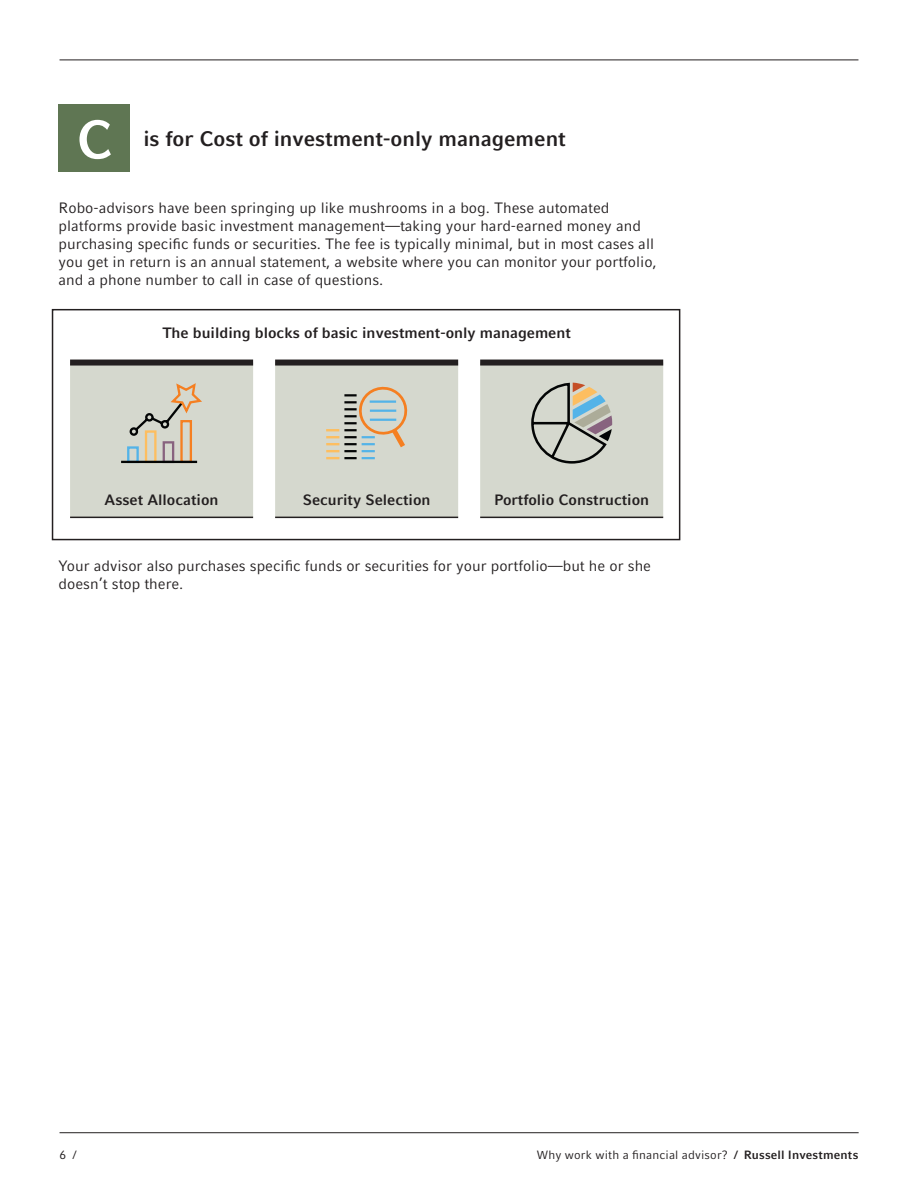
<style>
.page{position:relative;width:918px;height:1188px;background:#fff}
.page>*{position:absolute;margin:0;border:0;box-sizing:border-box;transform-origin:0 0}
.txt_infog{font:700 54px "Compatil Fact LT Pro";color:#fff}
.txt_h1{font:700 21px "Compatil Fact LT Pro";color:#231f20}
.txt_body{font:15px/18px "Compatil Fact LT Pro";color:#231f20}
.tbl_title_override{font:700 15px "Compatil Fact LT Pro";color:#231f20}
.t1{font:12px "Compatil Fact LT Pro";letter-spacing:.015em;color:#231f20}
.s1{font-weight:700}
</style>
<div class="page">
<div style="left:59px;top:105px;width:71px;height:67px;background:#5f7653"></div>
<svg style="left:70px;top:363px;width:593px;height:154px;background:#d8dbd1"></svg>
<div style="left:70px;top:360px;width:183px;height:6px;background:#231f20"></div>
<div style="left:275px;top:360px;width:183px;height:6px;background:#231f20"></div>
<div style="left:480px;top:360px;width:183px;height:6px;background:#231f20"></div>
<hr style="left:70px;top:517px;width:183px;height:1px;background:#231f20">
<hr style="left:275px;top:517px;width:183px;height:1px;background:#231f20">
<hr style="left:480px;top:517px;width:183px;height:1px;background:#231f20">
<div style="left:127px;top:446px;width:12px;height:17px;border:2px solid #53b3e8"></div>
<div style="left:145px;top:430px;width:12px;height:33px;border:2px solid #fdbe60"></div>
<div style="left:163px;top:441px;width:11px;height:22px;border:2px solid #88637f"></div>
<div style="left:180px;top:420px;width:12px;height:43px;border:2px solid #f57f21"></div>
<hr style="left:121px;top:461px;width:76px;height:2px;background:#030505">
<svg style="left:128px;top:383px;width:74px;height:54px;background:#cbc4b3"></svg>
<svg style="left:326px;top:387px;width:81px;height:72px;background:#c8c4b5"></svg>
<svg style="left:531px;top:383px;width:81px;height:81px;background:#b0b3ab"></svg>
<div style="left:52px;top:309px;width:628px;height:231px;border:2px solid #231f20"></div>
<hr style="left:60px;top:1132px;width:799px;height:1px;background:#231f20">
<hr style="left:60px;top:60px;width:798px;height:1px;background:#231f20">
<p class="txt_infog" style="left:76px;top:108px;width:38px">C</p>
<p class="txt_h1" style="left:143px;top:126px;width:424px">is for Cost of investment-only management</p>
<p class="txt_body" style="left:59px;top:199px;width:600px">Robo-advisors have been springing up like mushrooms in a bog. These automated platforms provide basic investment management—taking your hard-earned money and purchasing specific funds or securities. The fee is typically minimal, but in most cases all you get in return is an annual statement, a website where you can monitor your portfolio, and a phone number to call in case of questions.</p>
<p class="tbl_title_override" style="left:162px;top:324px;width:410px">The building blocks of basic investment-only management</p>
<p class="tbl_title_override" style="left:105px;top:491px;width:116px">Asset Allocation</p>
<p class="tbl_title_override" style="left:303px;top:491px;width:129px">Security Selection</p>
<p class="tbl_title_override" style="left:494px;top:491px;width:157px">Portfolio Construction</p>
<p class="txt_body" style="left:59px;top:557px;width:594px">Your advisor also purchases specific funds or securities for your portfolio—but he or she doesn’t stop there.</p>
<p class="t1" style="left:60px;top:1147px;width:19px">6 /</p>
<p class="t1" style="left:537px;top:1147px;width:323px">Why work with a financial advisor? <span class="s1">/ Russell Investments</span></p>
</div>
